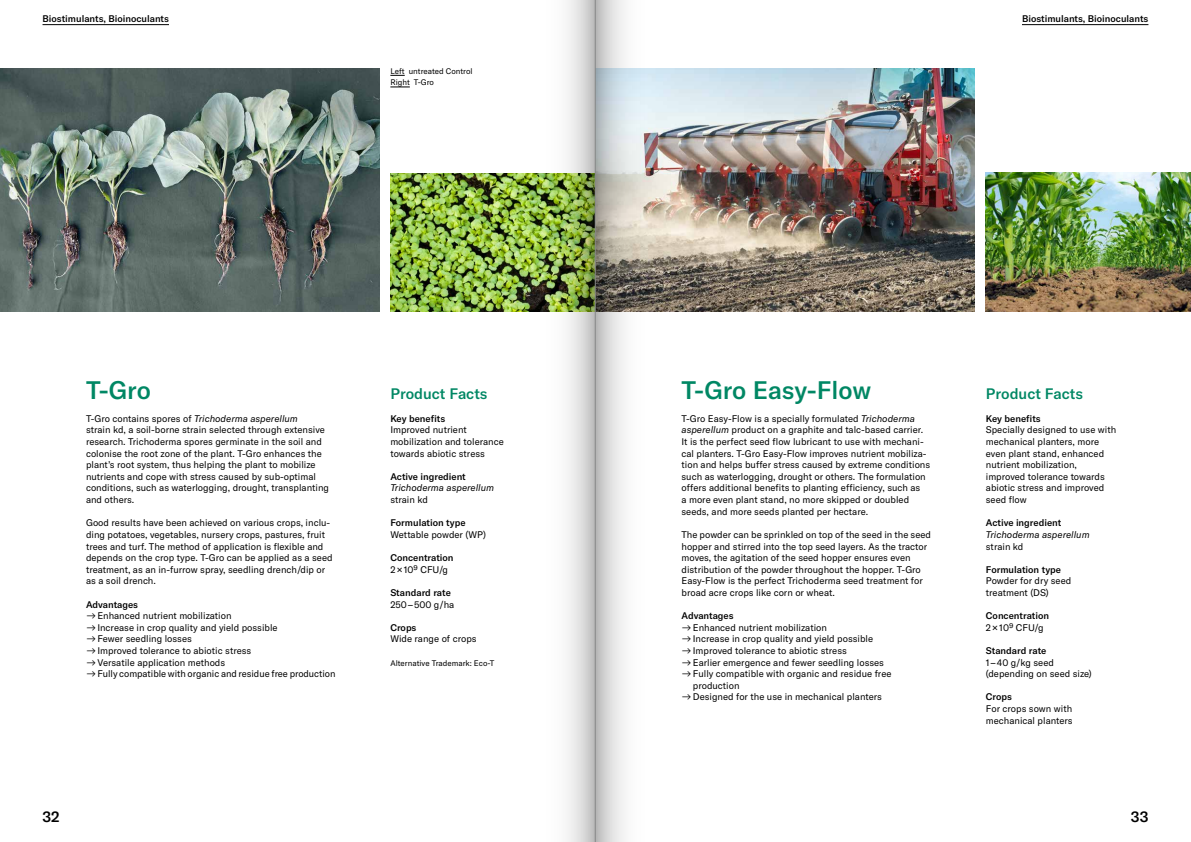
<style>
.page{position:relative;width:1191px;height:842px;background:#fff}
.page>*{position:absolute;margin:0;border:0;box-sizing:border-box;transform-origin:0 0}
.t1{font:500 25px "GT America LCG";color:#008764}
.t2{font:500 15px "GT America LCG";color:#008764}
.t3{font:500 15px "GT America LCG";color:#000}
.Text{font:9.5px/11.6px "GT America LCG";color:#000}
.h3_First{font:500 9.5px "GT America LCG";color:#000}
.Text-2{font:italic 9.5px/11.6px "GT America LCG";color:#000}
.Legende{font:8px "GT America LCG";color:#000}
.s1{font-style:italic}
.s2{font-style:normal}
</style>
<div class="page">
<hr style="left:43px;top:24px;width:126px;height:1px;background:#000">
<hr style="left:1022px;top:24px;width:126px;height:1px;background:#000">
<img style="left:390px;top:174px;width:130px;height:138px">
<img style="left:0;top:68px;width:379px;height:244px">
<svg style="left:390px;top:75px;width:15px;height:1px"></svg>
<svg style="left:390px;top:87px;width:20px;height:1px"></svg>
<img style="left:670px;top:68px;width:304px;height:244px">
<img style="left:986px;top:172px;width:205px;height:140px">
<svg style="left:596px;top:0;width:74px;height:842px"></svg>
<svg style="left:520px;top:0;width:75px;height:842px"></svg>
<hr style="left:595px;top:0;width:1px;height:842px;background:#878988">
<p class="h3_First" style="left:43px;top:11px;width:128px">Biostimulants, Bioinoculants</p>
<p class="h3_First" style="left:1022px;top:11px;width:128px">Biostimulants, Bioinoculants</p>
<p class="Legende" style="left:390px;top:65px;width:84px">Left untreated Control</p>
<p class="Legende" style="left:390px;top:77px;width:45px">Right T-Gro</p>
<p class="t1" style="left:86px;top:371px;width:66px">T-Gro</p>
<p class="Text" style="left:86px;top:412px;width:244px">T-Gro contains spores of <span class="s1">Trichoderma asperellum<br></span>strain kd, a soil-borne strain selected through extensive research. Trichoderma spores germinate in the soil and colonise the root zone of the plant. T-Gro enhances the plant’s root system, thus helping the plant to mobilize nutrients and cope with stress caused by sub-optimal conditions, such as waterlogging, drought, transplanting and others.</p>
<p class="Text" style="left:86px;top:516px;width:248px">Good results have been achieved on various crops, inclu&shy;ding potatoes, vegetables, nursery crops, pastures, fruit trees and turf. The method of application is flexible and depends on the crop type. T-Gro can be applied as a seed treatment, as an in-furrow spray, seedling drench/dip or as a soil drench.</p>
<p class="h3_First" style="left:86px;top:597px;width:54px">Advantages</p>
<p class="Text" style="left:86px;top:609px;width:147px">→Enhanced nutrient mobilization</p>
<p class="Text" style="left:86px;top:621px;width:193px">→Increase in crop quality and yield possible</p>
<p class="Text" style="left:86px;top:632px;width:107px">→Fewer seedling losses</p>
<p class="Text" style="left:86px;top:644px;width:167px">→Improved tolerance to abiotic stress</p>
<p class="Text" style="left:86px;top:656px;width:141px">→Versatile application methods</p>
<p class="Text" style="left:86px;top:667px;width:251px">→Fully compatible with organic and residue free production</p>
<p class="t2" style="left:390px;top:382px;width:99px">Product Facts</p>
<p class="h3_First" style="left:390px;top:411px;width:56px">Key benefits</p>
<p class="Text" style="left:390px;top:424px;width:115px">Improved nutrient mobilization and tolerance towards abiotic stress</p>
<p class="h3_First" style="left:390px;top:469px;width:77px">Active ingredient</p>
<p class="Text-2" style="left:390px;top:482px;width:105px">Trichoderma asperellum <span class="s2">strain kd</span></p>
<p class="h3_First" style="left:390px;top:516px;width:77px">Formulation type</p>
<p class="Text" style="left:390px;top:528px;width:97px">Wettable powder (WP)</p>
<p class="h3_First" style="left:390px;top:551px;width:65px">Concentration</p>
<p class="Text" style="left:390px;top:563px;width:59px">2 × 10⁹ CFU/g</p>
<p class="h3_First" style="left:390px;top:585px;width:62px">Standard rate</p>
<p class="Text" style="left:390px;top:598px;width:65px">250 – 500 g/ha</p>
<p class="h3_First" style="left:390px;top:620px;width:28px">Crops</p>
<p class="Text" style="left:390px;top:632px;width:88px">Wide range of crops</p>
<p class="Legende" style="left:390px;top:657px;width:106px">Alternative Trademark: Eco-T</p>
<p class="t1" style="left:681px;top:371px;width:191px">T-Gro Easy-Flow</p>
<p class="Text" style="left:681px;top:412px;width:250px">T-Gro Easy-Flow is a specially formulated <span class="s1">Trichoderma asperellum</span> product on a graphite and talc-based carrier.<br>It is the perfect seed flow lubricant to use with mechani&shy;cal planters. T-Gro Easy-Flow improves nutrient mobiliza&shy;tion and helps buffer stress caused by extreme conditions such as waterlogging, drought or others. The formulation offers additional benefits to planting efficiency, such as<br>a more even plant stand, no more skipped or doubled seeds, and more seeds planted per hectare.</p>
<p class="Text" style="left:681px;top:528px;width:251px">The powder can be sprinkled on top of the seed in the seed hopper and stirred into the top seed layers. As the tractor moves, the agitation of the seed hopper ensures even distribution of the powder throughout the hopper. T-Gro Easy-Flow is the perfect Trichoderma seed treatment for broad acre crops like corn or wheat.</p>
<p class="h3_First" style="left:681px;top:609px;width:54px">Advantages</p>
<p class="Text" style="left:681px;top:621px;width:147px">→Enhanced nutrient mobilization</p>
<p class="Text" style="left:681px;top:632px;width:193px">→Increase in crop quality and yield possible</p>
<p class="Text" style="left:681px;top:644px;width:167px">→Improved tolerance to abiotic stress</p>
<p class="Text" style="left:681px;top:656px;width:204px">→Earlier emergence and fewer seedling losses</p>
<p class="Text" style="left:693px;top:667px;width:200px;text-indent:-11px">→Fully compatible with organic and residue free production</p>
<p class="Text" style="left:681px;top:690px;width:202px">→Designed for the use in mechanical planters</p>
<p class="t2" style="left:986px;top:382px;width:99px">Product Facts</p>
<p class="h3_First" style="left:986px;top:411px;width:56px">Key benefits</p>
<p class="Text" style="left:986px;top:424px;width:132px">Specially designed to use with mechanical planters, more even plant stand, enhanced nutrient mobilization, improved tolerance towards abiotic stress and improved seed flow</p>
<p class="h3_First" style="left:986px;top:516px;width:77px">Active ingredient</p>
<p class="Text-2" style="left:986px;top:528px;width:105px">Trichoderma asperellum <span class="s2">strain kd</span></p>
<p class="h3_First" style="left:986px;top:562px;width:77px">Formulation type</p>
<p class="Text" style="left:986px;top:574px;width:87px">Powder for dry seed treatment (DS)</p>
<p class="h3_First" style="left:986px;top:609px;width:65px">Concentration</p>
<p class="Text" style="left:986px;top:621px;width:59px">2 × 10⁹ CFU/g</p>
<p class="h3_First" style="left:986px;top:643px;width:62px">Standard rate</p>
<p class="Text" style="left:986px;top:656px;width:107px">1 – 40 g/kg seed (depending on seed size)</p>
<p class="h3_First" style="left:986px;top:690px;width:28px">Crops</p>
<p class="Text" style="left:986px;top:702px;width:88px">For crops sown with mechanical planters</p>
<h2 class="t3" style="left:43px;top:806px;width:19px">32</h2>
<h2 class="t3" style="left:1131px;top:806px;width:19px">33</h2>
</div>
